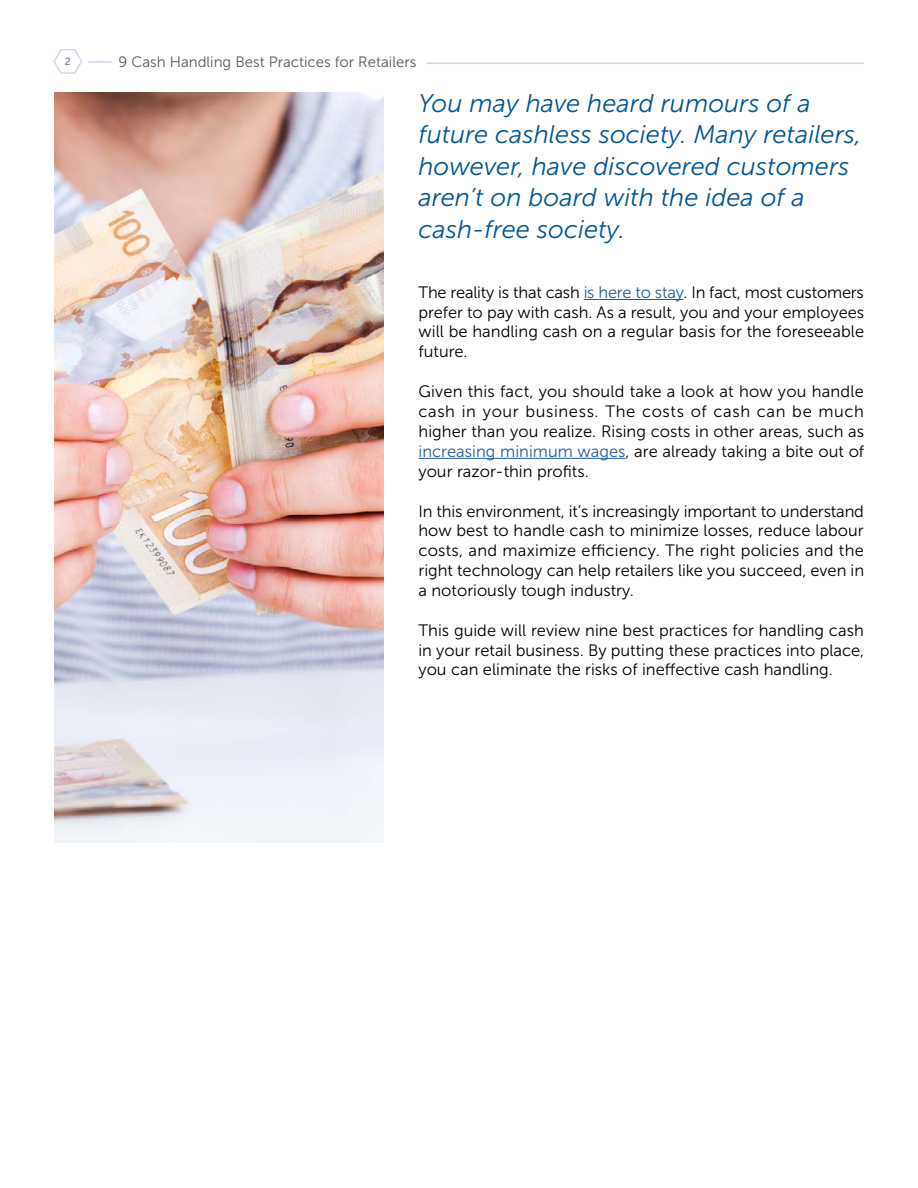
<style>
.page{position:relative;width:918px;height:1188px;background:#fff}
.page>*{position:absolute;margin:0;border:0;box-sizing:border-box;transform-origin:0 0}
.t1{font:italic 25.5px/31.5px "Museo Sans 300";color:#005696}
.t2{font:16.5px/19.8px "Museo Sans 300";color:#000;text-align:justify}
.t3{font:15px "Museo Sans 300";color:#58595b}
.t4{font:10.5px "Museo Sans 300";color:#58595b}
.s1{color:#215e9e}
</style>
<div class="page">
<hr style="left:88px;top:61px;width:24px;height:2px;background:#cad4ec">
<hr style="left:427px;top:63px;width:437px;height:1px;background:#cad4ec">
<svg style="left:53px;top:49px;width:29px;height:25px"></svg>
<img style="left:54px;top:93px;width:329px;height:749px">
<hr style="left:584px;top:299px;width:99px;height:1px;background:#215e9e">
<hr style="left:418px;top:458px;width:207px;height:1px;background:#215e9e">
<p class="t4" style="left:65px;top:56px;width:7px">2</p>
<p class="t3" style="left:119px;top:54px;width:299px">9 Cash Handling Best Practices for Retailers</p>
<h1 class="t1" style="left:418px;top:88px;width:444px">You may have heard rumours of a future cashless society. Many retailers, however, have discovered customers aren’t on board with the idea of a cash-free society.</h1>
<p class="t2" style="left:418px;top:282px;width:447px">The reality is that cash <span class="s1">is here to stay</span>. In fact, most customers prefer to pay with cash. As a result, you and your employees will be handling cash on a regular basis for the foreseeable future.</p>
<p class="t2" style="left:418px;top:382px;width:447px">Given this fact, you should take a look at how you handle cash in your business. The costs of cash can be much higher than you realize. Rising costs in other areas, such as <span class="s1">increasing minimum wages</span>, are already taking a bite out of your razor-thin profits.</p>
<p class="t2" style="left:418px;top:501px;width:447px">In this environment, it’s increasingly important to understand how best to handle cash to minimize losses, reduce labour costs, and maximize efficiency. The right policies and the right technology can help retailers like you succeed, even in a notoriously tough industry.</p>
<p class="t2" style="left:418px;top:620px;width:447px">This guide will review nine best practices for handling cash in your retail business. By putting these practices into place, you can eliminate the risks of ineffective cash handling.</p>
</div>
